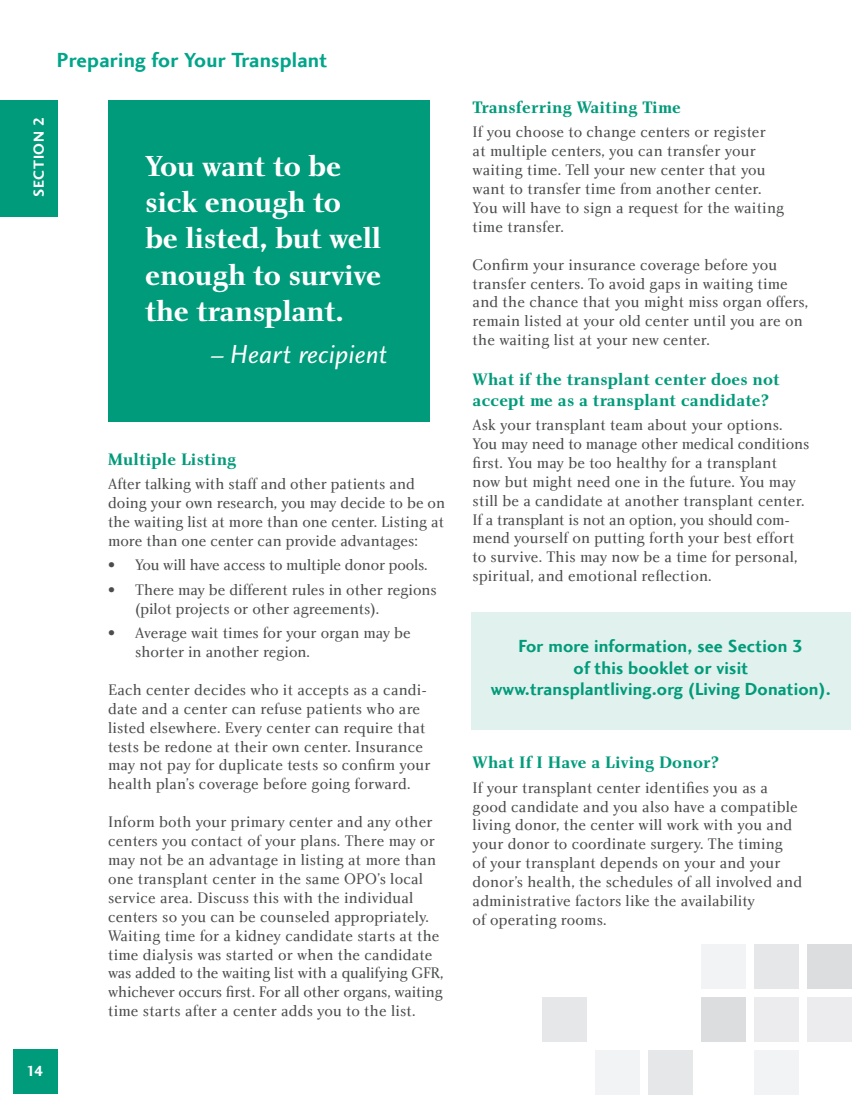
<style>
.page{position:relative;width:865px;height:1109px;background:#fff}
.page>*{position:absolute;margin:0;border:0;box-sizing:border-box;transform-origin:0 0}
.t1{font:30px/36px "Charlotte Bold Plain";letter-spacing:-.01em;color:#fff}
.t2{font:27px "Charlotte Sans Book Italic Plain";letter-spacing:.01em;color:#fff}
.t3{font:21px "Charlotte Sans Bold Plain";letter-spacing:.01em;color:#00a58a}
.t4{font:18px/21.6px "Charlotte Sans Bold Plain";letter-spacing:.01em;color:#009b7a;text-align:center}
.Sub_-_subhead{font:17.25px/20.7px "Charlotte Bold Plain";letter-spacing:.01em;color:#009b7a}
.t5{font:15.75px/18.9px "Charlotte Book Plain";letter-spacing:.01em;color:#4b4c4d}
.t6{font:15.75px "Charlotte Book Plain";letter-spacing:-.01em;color:#4b4c4d}
.t7{font:15px "Charlotte Sans Bold Plain";letter-spacing:.05em;color:#fff}
</style>
<div class="page">
<div style="left:14px;top:1049px;width:44px;height:44px;background:#009b7a"></div>
<div style="left:0;top:100px;width:58px;height:116px;background:#009b7a"></div>
<div style="left:108px;top:100px;width:321px;height:321px;background:#009b7a"></div>
<div style="left:471px;top:612px;width:380px;height:118px;background:#e1f1ed"></div>
<div style="left:754px;top:944px;width:44px;height:44px;background:#e6e7e9"></div>
<div style="left:701px;top:944px;width:44px;height:44px;background:#f2f3f4"></div>
<div style="left:807px;top:944px;width:44px;height:44px;background:#dcdddf"></div>
<div style="left:542px;top:996px;width:45px;height:45px;background:#e6e7e9"></div>
<div style="left:754px;top:996px;width:44px;height:45px;background:#ececee"></div>
<div style="left:701px;top:996px;width:44px;height:45px;background:#dcdddf"></div>
<div style="left:807px;top:996px;width:44px;height:45px;background:#ececee"></div>
<div style="left:648px;top:1049px;width:44px;height:45px;background:#e6e7e9"></div>
<div style="left:595px;top:1049px;width:45px;height:45px;background:#f2f3f4"></div>
<div style="left:754px;top:1049px;width:44px;height:45px;background:#f2f3f4"></div>
<p class="t3" style="left:57px;top:48px;width:272px">Preparing for Your Transplant</p>
<p class="t7" style="left:30px;top:197px;width:82px;rotate:-90deg">SECTION 2</p>
<p class="t1" style="left:145px;top:148px;width:238px">You want to be sick enough to be listed, but well enough to survive the transplant.</p>
<p class="t2" style="left:210px;top:339px;width:179px">– Heart recipient</p>
<p class="t7" style="left:27px;top:1062px;width:18px">14</p>
<p class="Sub_-_subhead" style="left:108px;top:449px;width:130px">Multiple Listing</p>
<p class="t5" style="left:108px;top:475px;width:339px">After talking with staff and other patients and doing your own research, you may decide to be on the waiting list at more than one center. Listing at more than one center can provide advantages:</p>
<p class="t6" style="left:108px;top:556px;width:321px">• You will have access to multiple donor pools.</p>
<p class="t5" style="left:135px;top:580px;width:303px;text-indent:-27px">• There may be different rules in other regions (pilot projects or other agreements).</p>
<p class="t5" style="left:135px;top:623px;width:277px;text-indent:-27px">• Average wait times for your organ may be shorter in another region.</p>
<p class="t5" style="left:108px;top:680px;width:324px">Each center decides who it accepts as a candi&shy;date and a center can refuse patients who are listed elsewhere. Every center can require that tests be redone at their own center. Insurance may not pay for duplicate tests so confirm your health plan’s coverage before going forward.</p>
<p class="t5" style="left:108px;top:812px;width:337px">Inform both your primary center and any other centers you contact of your plans. There may or may not be an advantage in listing at more than one transplant center in the same OPO’s local service area. Discuss this with the individual centers so you can be counseled appropriately.<br>Waiting time for a kidney candidate starts at the time dialysis was started or when the candidate was added to the waiting list with a qualifying GFR, whichever occurs first. For all other organs, waiting time starts after a center adds you to the list.</p>
<p class="Sub_-_subhead" style="left:473px;top:97px;width:210px">Transferring Waiting Time</p>
<p class="t5" style="left:473px;top:123px;width:313px">If you choose to change centers or register<br>at multiple centers, you can transfer your waiting time. Tell your new center that you want to transfer time from another center.<br>You will have to sign a request for the waiting time transfer.</p>
<p class="t5" style="left:473px;top:255px;width:337px">Confirm your insurance coverage before you transfer centers. To avoid gaps in waiting time and the chance that you might miss organ offers, remain listed at your old center until you are on the waiting list at your new center.</p>
<p class="Sub_-_subhead" style="left:473px;top:369px;width:309px">What if the transplant center does not accept me as a transplant candidate?</p>
<p class="t5" style="left:473px;top:415px;width:338px">Ask your transplant team about your options.<br>You may need to manage other medical conditions first. You may be too healthy for a transplant<br>now but might need one in the future. You may still be a candidate at another transplant center.<br>If a transplant is not an option, you should com&shy;mend yourself on putting forth your best effort to survive. This may now be a time for personal, spiritual, and emotional reflection.</p>
<p class="t4" style="left:518px;top:635px;width:286px">For more information, see Section 3</p>
<p class="t4" style="left:491px;top:656px;width:342px">of this booklet or visit www.transplantliving.org (Living Donation).</p>
<p class="Sub_-_subhead" style="left:473px;top:752px;width:248px">What If I Have a Living Donor?</p>
<p class="t5" style="left:473px;top:778px;width:331px">If your transplant center identifies you as a good candidate and you also have a compatible living donor, the center will work with you and your donor to coordinate surgery. The timing<br>of your transplant depends on your and your donor’s health, the schedules of all involved and administrative factors like the availability<br>of operating rooms.</p>
</div>
